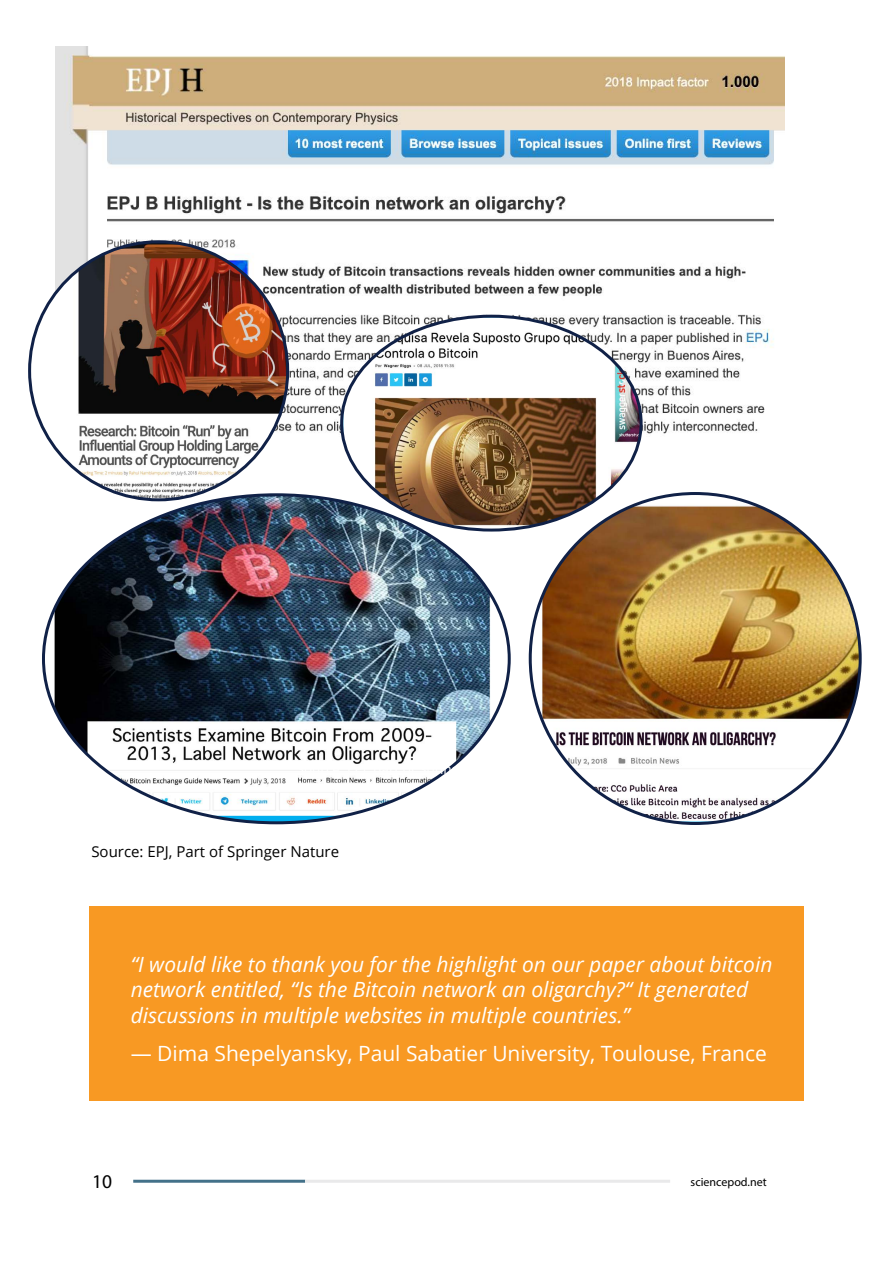
<style>
.page{position:relative;width:893px;height:1263px;background:#fff}
.page>*{position:absolute;margin:0;border:0;box-sizing:border-box;transform-origin:0 0}
.t1{font:italic 21px/25.5px "Open Sans";color:#fff}
.t2{font:21px "Open Sans";color:#fff}
.t3{font:19.5px "Myriad Pro";color:#000}
.t4{font:15px "Open Sans";color:#000}
.t5{font:12px "Myriad Pro";color:#000}
</style>
<div class="page">
<div style="left:89px;top:907px;width:715px;height:194px;background:#f89923"></div>
<img style="left:55px;top:47px;width:729px;height:389px">
<img style="left:30px;top:242px;width:258px;height:258px;border-radius:127px">
<img style="left:343px;top:317px;width:298px;height:213px">
<img style="left:43px;top:495px;width:466px;height:321px">
<img style="left:530px;top:493px;width:330px;height:328px">
<hr style="left:133px;top:1180px;width:172px;height:3px;background:#437189">
<hr style="left:305px;top:1180px;width:365px;height:3px;background:#e9e9ea">
<p class="t4" style="left:91px;top:842px;width:249px">Source: EPJ, Part of Springer Nature</p>
<p class="t1" style="left:131px;top:951px;width:643px">“I would like to thank you for the highlight on our paper about bitcoin network entitled, “Is the Bitcoin network an oligarchy?“ It generated discussions in multiple websites in multiple countries.”</p>
<p class="t2" style="left:131px;top:1039px;width:638px">— Dima Shepelyansky, Paul Sabatier University, Toulouse, France</p>
<p class="t3" style="left:92px;top:1169px;width:22px">10</p>
<p class="t5" style="left:691px;top:1174px;width:78px">sciencepod.net</p>
</div>
